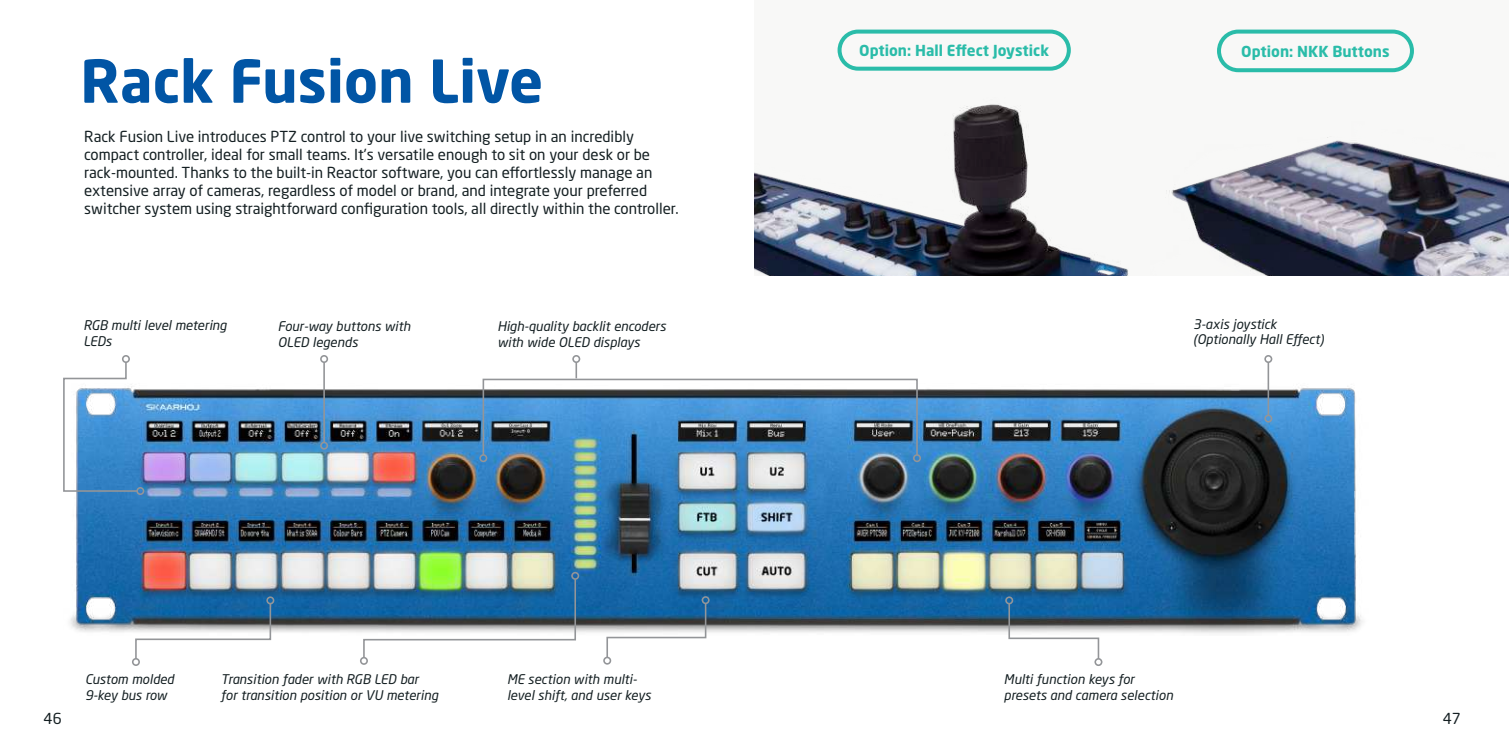
<style>
.page{position:relative;width:1509px;height:755px;background:#fff}
.page>*{position:absolute;margin:0;border:0;box-sizing:border-box;transform-origin:0 0}
.t1{font:700 58.2px "Neo Sans Pro";color:#0155a5}
.t2{font:15px/18px "Neo Sans Pro";color:#141f22}
.t3{font:700 15px "Neo Sans Pro";color:#2abca9}
.t4{font:italic 13.2px/15.8px "Neo Sans Pro";color:#141f22}
</style>
<div class="page">
<img style="left:70px;top:377px;width:1293px;height:256px">
<svg style="left:63px;top:361px;width:76px;height:131px"></svg>
<div style="left:122px;top:355px;width:8px;height:8px;border:2px solid #939598;border-radius:50%"></div>
<div style="left:136px;top:486px;width:8px;height:8px;border:2px solid #939598;border-radius:50%"></div>
<hr style="left:323px;top:362px;width:2px;height:80px;background:#939598">
<div style="left:320px;top:355px;width:8px;height:8px;border:2px solid #939598;border-radius:50%"></div>
<div style="left:320px;top:441px;width:8px;height:8px;border:2px solid #939598;border-radius:50%"></div>
<svg style="left:575px;top:363px;width:2px;height:15px"></svg>
<div style="left:572px;top:355px;width:8px;height:8px;border:2px solid #939598;border-radius:50%"></div>
<svg style="left:134px;top:601px;width:138px;height:56px"></svg>
<div style="left:132px;top:657px;width:8px;height:8px;border:2px solid #939598;border-radius:50%"></div>
<div style="left:266px;top:596px;width:8px;height:8px;border:2px solid #939598;border-radius:50%"></div>
<svg style="left:362px;top:577px;width:214px;height:79px"></svg>
<div style="left:360px;top:656px;width:8px;height:8px;border:2px solid #939598;border-radius:50%"></div>
<div style="left:571px;top:571px;width:8px;height:8px;border:2px solid #939598;border-radius:50%"></div>
<svg style="left:605px;top:601px;width:102px;height:55px"></svg>
<div style="left:603px;top:656px;width:8px;height:8px;border:2px solid #939598;border-radius:50%"></div>
<div style="left:701px;top:595px;width:8px;height:8px;border:2px solid #939598;border-radius:50%"></div>
<div style="left:482px;top:378px;width:435px;height:77px;border:2px solid #939598"></div>
<div style="left:479px;top:454px;width:8px;height:8px;border:2px solid #939598;border-radius:50%"></div>
<div style="left:912px;top:454px;width:8px;height:8px;border:2px solid #939598;border-radius:50%"></div>
<hr style="left:1267px;top:362px;width:1px;height:53px;background:#939598">
<div style="left:1264px;top:355px;width:8px;height:8px;border:2px solid #939598;border-radius:50%"></div>
<div style="left:1264px;top:414px;width:8px;height:8px;border:2px solid #939598;border-radius:50%"></div>
<svg style="left:1007px;top:601px;width:92px;height:56px"></svg>
<div style="left:1094px;top:657px;width:8px;height:8px;border:2px solid #939598;border-radius:50%"></div>
<div style="left:1005px;top:596px;width:8px;height:8px;border:2px solid #939598;border-radius:50%"></div>
<img style="left:754px;top:29px;width:375px;height:246px">
<svg style="left:1165px;top:29px;width:343px;height:246px"></svg>
<div style="left:1216px;top:30px;width:197px;height:42px;border:4px solid #2abca9;border-radius:19px"></div>
<div style="left:837px;top:30px;width:233px;height:41px;border:4px solid #2abca9;border-radius:19px"></div>
<h1 class="t1" style="left:80px;top:44px;width:464px">Rack Fusion Live</h1>
<p class="t2" style="left:84px;top:127px;width:596px">Rack Fusion Live introduces PTZ control to your live switching setup in an incredibly compact controller, ideal for small teams. It's versatile enough to sit on your desk or be rack-mounted. Thanks to the built-in Reactor software, you can effortlessly manage an extensive array of cameras, regardless of model or brand, and integrate your preferred switcher system using straightforward configuration tools, all directly within the controller.</p>
<p class="t4" style="left:83px;top:317px;width:145px">RGB multi level metering<br>LEDs</p>
<p class="t4" style="left:278px;top:318px;width:134px">Four-way buttons with<br>OLED legends</p>
<p class="t4" style="left:497px;top:317px;width:170px">High-quality backlit encoders with wide OLED displays</p>
<p class="t4" style="left:85px;top:670px;width:90px">Custom molded<br>9-key bus row</p>
<p class="t4" style="left:221px;top:670px;width:219px">Transition fader with RGB LED bar for transition position or VU metering</p>
<p class="t4" style="left:507px;top:670px;width:145px">ME section with multi&shy;level shift, and user keys</p>
<p class="t3" style="left:859px;top:41px;width:191px">Option: Hall Effect Joystick</p>
<p class="t3" style="left:1240px;top:41px;width:150px">Option: NKK Buttons</p>
<p class="t4" style="left:1192px;top:315px;width:132px">3-axis joystick (Optionally Hall Effect)</p>
<p class="t4" style="left:1003px;top:670px;width:171px">Multi function keys for presets and camera selection</p>
<p class="t2" style="left:44px;top:708px;width:20px">46</p>
<p class="t2" style="left:1442px;top:708px;width:20px">47</p>
</div>
